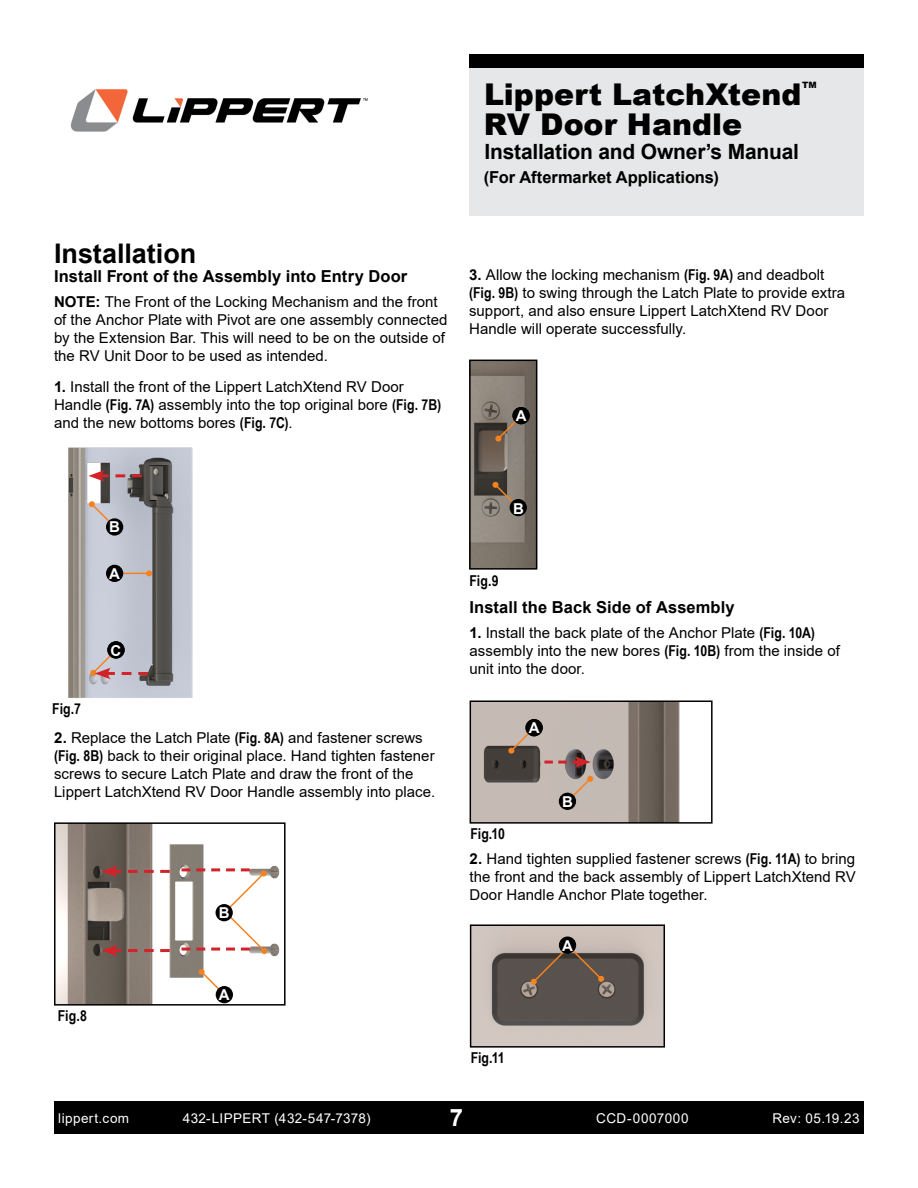
<style>
.page{position:relative;width:918px;height:1188px;background:#fff}
.page>*{position:absolute;margin:0;border:0;box-sizing:border-box;transform-origin:0 0}
.t1{font:900 30px "Arial";color:#000}
.t2{font:700 27px "Arial";color:#000}
.t3{font:700 24px "Arial";color:#fff}
.t4{font:700 21px "Arial";letter-spacing:-.01em;color:#000}
.t5{font:700 16.5px "Arial";letter-spacing:.005em;color:#000}
.t6{font:15px/18px "Arial";letter-spacing:.005em;color:#000}
.t7{font:700 15px "Arial Narrow";letter-spacing:-.01em;color:#000}
.t8{font:700 15px "Arial";color:#fff}
.t9{font:13.5px "Arial";letter-spacing:.03em;color:#fff}
.t10{font:900 8.7px "Arial";color:#000}
.s1{font-weight:700}
.s2{font-family:"Arial Narrow";font-weight:700}
</style>
<div class="page">
<div style="left:54px;top:1102px;width:810px;height:32px;background:#000"></div>
<img style="left:70px;top:89px;width:298px;height:43px">
<div style="left:469px;top:54px;width:395px;height:162px;background:#e6e7e8"></div>
<div style="left:469px;top:54px;width:395px;height:14px;background:#000"></div>
<img style="left:473px;top:704px;width:207px;height:117px">
<div style="left:470px;top:701px;width:243px;height:123px;border:2px solid #000"></div>
<svg style="left:544px;top:756px;width:47px;height:12px"></svg>
<svg style="left:508px;top:726px;width:28px;height:28px"></svg>
<div style="left:525px;top:719px;width:18px;height:17px;background:#000;border-radius:50%"></div>
<svg style="left:566px;top:776px;width:27px;height:27px"></svg>
<div style="left:559px;top:793px;width:17px;height:17px;background:#000;border-radius:50%"></div>
<img style="left:472px;top:363px;width:62px;height:204px">
<div style="left:469px;top:360px;width:68px;height:210px;border:2px solid #000"></div>
<svg style="left:495px;top:414px;width:28px;height:28px"></svg>
<div style="left:512px;top:407px;width:18px;height:17px;background:#000;border-radius:50%"></div>
<svg style="left:492px;top:482px;width:28px;height:27px"></svg>
<div style="left:510px;top:499px;width:17px;height:17px;background:#000;border-radius:50%"></div>
<img style="left:473px;top:927px;width:189px;height:118px">
<div style="left:470px;top:924px;width:195px;height:124px;border:2px solid #000"></div>
<svg style="left:530px;top:944px;width:74px;height:41px;background:#716359"></svg>
<div style="left:559px;top:937px;width:17px;height:17px;background:#000;border-radius:50%"></div>
<img style="left:57px;top:825px;width:223px;height:178px">
<div style="left:54px;top:822px;width:232px;height:184px;border:2px solid #000"></div>
<svg style="left:101px;top:866px;width:69px;height:11px"></svg>
<svg style="left:101px;top:945px;width:69px;height:11px"></svg>
<svg style="left:198px;top:969px;width:28px;height:27px"></svg>
<div style="left:216px;top:986px;width:17px;height:17px;background:#000;border-radius:50%"></div>
<svg style="left:182px;top:868px;width:86px;height:86px"></svg>
<div style="left:216px;top:904px;width:17px;height:17px;background:#000;border-radius:50%"></div>
<img style="left:68px;top:447px;width:125px;height:251px">
<hr style="left:115px;top:573px;width:34px;height:1px;background:#f58220">
<svg style="left:146px;top:570px;width:6px;height:6px"></svg>
<div style="left:106px;top:565px;width:17px;height:17px;background:#000;border-radius:50%"></div>
<svg style="left:89px;top:501px;width:27px;height:28px"></svg>
<div style="left:106px;top:518px;width:17px;height:18px;background:#000;border-radius:50%"></div>
<div style="left:107px;top:641px;width:18px;height:18px;background:#000;border-radius:50%"></div>
<svg style="left:89px;top:470px;width:53px;height:12px"></svg>
<svg style="left:90px;top:649px;width:58px;height:30px;background:#b4a4ac"></svg>
<h2 class="t2" style="left:54px;top:234px;width:144px">Installation</h2>
<p class="t5" style="left:54px;top:265px;width:355px">Install Front of the Assembly into Entry Door</p>
<p class="t6" style="left:54px;top:293px;width:395px"><span class="s1">NOTE:</span> The Front of the Locking Mechanism and the front of the Anchor Plate with Pivot are one assembly connected by the Extension Bar. This will need to be on the outside of the RV Unit Door to be used as intended.</p>
<p class="t6" style="left:54px;top:378px;width:389px"><span class="s1">1.</span> Install the front of the Lippert LatchXtend RV Door<br>Handle <span class="s2">(Fig. 7A)</span> assembly into the top original bore <span class="s2">(Fig. 7B) </span>and the new bottoms bores <span class="s2">(Fig. 7C)</span>.</p>
<h1 class="t1" style="left:484px;top:73px;width:319px">Lippert LatchXtend</h1>
<p class="t10" style="left:802px;top:79px;width:16px">TM</p>
<h1 class="t1" style="left:484px;top:103px;width:260px">RV Door Handle</h1>
<h3 class="t4" style="left:484px;top:137px;width:316px">Installation and Owner’s Manual</h3>
<p class="t5" style="left:484px;top:166px;width:236px">(For Aftermarket Applications)</p>
<p class="t6" style="left:469px;top:265px;width:378px"><span class="s1">3.</span> Allow the locking mechanism <span class="s2">(Fig. 9A)</span> and deadbolt <span class="s2">(Fig. 9B)</span> to swing through the Latch Plate to provide extra support, and also ensure Lippert LatchXtend RV Door Handle will operate successfully.</p>
<p class="t8" style="left:516px;top:405px;width:12px">A</p>
<p class="t8" style="left:109px;top:517px;width:12px">B</p>
<p class="t8" style="left:109px;top:563px;width:12px">A</p>
<p class="t7" style="left:52px;top:698px;width:30px">Fig.7</p>
<p class="t8" style="left:111px;top:640px;width:12px">C</p>
<p class="t6" style="left:54px;top:729px;width:383px"><span class="s1">2.</span> Replace the Latch Plate <span class="s2">(Fig. 8A)</span> and fastener screws <span class="s2">(Fig. 8B)</span> back to their original place. Hand tighten fastener screws to secure Latch Plate and draw the front of the Lippert LatchXtend RV Door Handle assembly into place.</p>
<p class="t8" style="left:219px;top:902px;width:12px">B</p>
<p class="t7" style="left:58px;top:1004px;width:31px">Fig.8</p>
<p class="t8" style="left:219px;top:984px;width:12px">A</p>
<p class="t8" style="left:513px;top:498px;width:12px">B</p>
<p class="t7" style="left:470px;top:569px;width:31px">Fig.9</p>
<p class="t5" style="left:470px;top:596px;width:266px">Install the Back Side of Assembly</p>
<p class="t6" style="left:470px;top:624px;width:372px"><span class="s1">1.</span> Install the back plate of the Anchor Plate <span class="s2">(Fig. 10A) </span>assembly into the new bores <span class="s2">(Fig. 10B)</span> from the inside of unit into the door.</p>
<p class="t8" style="left:529px;top:718px;width:12px">A</p>
<p class="t7" style="left:470px;top:822px;width:36px">Fig.10</p>
<p class="t8" style="left:562px;top:791px;width:12px">B</p>
<p class="t6" style="left:470px;top:850px;width:388px;text-align:justify"><span class="s1">2.</span> Hand tighten supplied fastener screws <span class="s2">(Fig. 11A)</span> to bring the front and the back assembly of Lippert LatchXtend RV Door Handle Anchor Plate together.</p>
<p class="t7" style="left:471px;top:1046px;width:35px">Fig.11</p>
<p class="t8" style="left:562px;top:935px;width:12px">A</p>
<p class="t9" style="left:58px;top:1109px;width:72px">lippert.com</p>
<p class="t9" style="left:183px;top:1109px;width:189px">432-LIPPERT (432-547-7378)</p>
<h3 class="t3" style="left:450px;top:1100px;width:15px">7</h3>
<p class="t9" style="left:772px;top:1109px;width:89px">Rev: 05.19.23</p>
<p class="t9" style="left:596px;top:1109px;width:94px">CCD-0007000</p>
</div>
